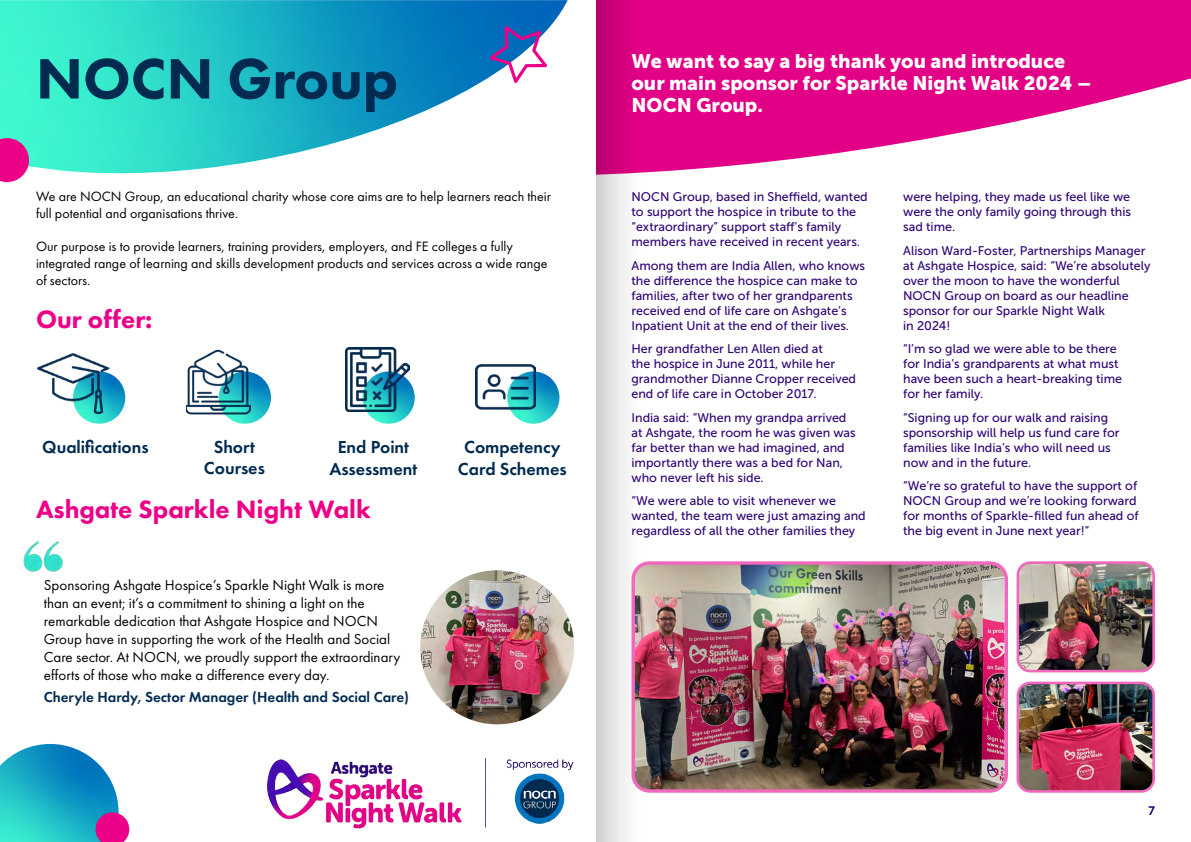
<style>
.page{position:relative;width:1191px;height:842px;background:#fff}
.page>*{position:absolute;margin:0;border:0;box-sizing:border-box;transform-origin:0 0}
.t1{font:800 59px "Futura PT";color:#002b51}
.t2{font:800 26px "Futura PT";color:#ed0087}
.t3{font:19.6px/21.9px "Museo Sans 900";color:#fff}
.t4{font:600 18px/21.6px "Futura PT";color:#002b51;text-align:center}
.t5{font:15px/18px "Futura PT";color:#000}
.t6{font:600 15px "Futura PT";color:#002b51}
.t7{font:14px/16.8px "Futura PT";color:#000}
.t8{font:12.5px/15px "Museo Sans 500";color:#2e0475}
.t9{font:12px "Museo Sans 500";color:#2e0475}
</style>
<div class="page">
<svg style="left:646px;top:0;width:545px;height:173px;fill:#e20087"></svg>
<svg style="left:596px;top:0;width:50px;height:842px"></svg>
<img style="left:633px;top:563px;width:371px;height:228px">
<div style="left:631px;top:561px;width:377px;height:232px;border:3px solid #f168bd;border-radius:16px"></div>
<img style="left:1020px;top:565px;width:131px;height:103px">
<div style="left:1016px;top:561px;width:139px;height:111px;border:3px solid #f168bd;border-radius:12px"></div>
<img style="left:1020px;top:686px;width:131px;height:103px">
<div style="left:1016px;top:682px;width:139px;height:111px;border:3px solid #f168bd;border-radius:12px"></div>
<img style="left:0;top:0;width:568px;height:174px">
<img style="left:267px;top:758px;width:307px;height:71px">
<svg style="left:0;top:138px;width:29px;height:44px"></svg>
<svg style="left:489px;top:26px;width:58px;height:57px"></svg>
<img style="left:73px;top:371px;width:52px;height:53px;border-radius:26px">
<img style="left:37px;top:353px;width:73px;height:66px">
<img style="left:362px;top:371px;width:53px;height:53px;border-radius:26px">
<img style="left:346px;top:347px;width:63px;height:64px">
<img style="left:219px;top:371px;width:52px;height:53px;border-radius:26px">
<img style="left:186px;top:349px;width:64px;height:65px">
<img style="left:507px;top:371px;width:52px;height:53px;border-radius:26px">
<img style="left:476px;top:364px;width:59px;height:48px">
<img style="left:0;top:744px;width:119px;height:98px">
<svg style="left:96px;top:812px;width:33px;height:30px"></svg>
<img style="left:23px;top:541px;width:40px;height:31px">
<img style="left:420px;top:570px;width:154px;height:154px;border-radius:77px">
<h1 class="t1" style="left:36px;top:42px;width:364px">NOCN Group</h1>
<p class="t7" style="left:36px;top:188px;width:516px">We are NOCN Group, an educational charity whose core aims are to help learners reach their full potential and organisations thrive.</p>
<p class="t7" style="left:36px;top:238px;width:513px">Our purpose is to provide learners, training providers, employers, and FE colleges a fully integrated range of learning and skills development products and services across a wide range of sectors.</p>
<h2 class="t2" style="left:36px;top:303px;width:118px">Our offer:</h2>
<h3 class="t4" style="left:42px;top:436px;width:108px">Qualifications</h3>
<h3 class="t4" style="left:204px;top:436px;width:62px">Short<br>Courses</h3>
<h3 class="t4" style="left:329px;top:436px;width:89px">End Point<br>Assessment</h3>
<h3 class="t4" style="left:458px;top:436px;width:110px">Competency<br>Card Schemes</h3>
<h2 class="t2" style="left:36px;top:493px;width:336px">Ashgate Sparkle Night Walk</h2>
<p class="t5" style="left:44px;top:576px;width:358px">Sponsoring Ashgate Hospice’s Sparkle Night Walk is more than an event; it’s a commitment to shining a light on the remarkable dedication that Ashgate Hospice and NOCN Group have in supporting the work of the Health and Social Care sector. At NOCN, we proudly support the extraordinary efforts of those who make a difference every day.</p>
<p class="t6" style="left:44px;top:687px;width:367px">Cheryle Hardy, Sector Manager (Health and Social Care)</p>
<h3 class="t3" style="left:631px;top:50px;width:461px">We want to say a big thank you and introduce our main sponsor for Sparkle Night Walk 2024 –</h3>
<h3 class="t3" style="left:631px;top:94px;width:133px">NOCN Group.</h3>
<p class="t8" style="left:631px;top:190px;width:238px">NOCN Group, based in Sheffield, wanted to support the hospice in tribute to the “extraordinary” support staff’s family members have received in recent years.</p>
<p class="t8" style="left:631px;top:258px;width:235px">Among them are India Allen, who knows the difference the hospice can make to families, after two of her grandparents received end of life care on Ashgate’s Inpatient Unit at the end of their lives.</p>
<p class="t8" style="left:631px;top:342px;width:226px">Her grandfather Len Allen died at<br>the hospice in June 2011, while her grandmother Dianne Cropper received end of life care in October 2017.</p>
<p class="t8" style="left:631px;top:410px;width:226px">India said: “When my grandpa arrived at Ashgate, the room he was given was far better than we had imagined, and importantly there was a bed for Nan, who never left his side.</p>
<p class="t8" style="left:631px;top:494px;width:236px">“We were able to visit whenever we wanted, the team were just amazing and regardless of all the other families they</p>
<p class="t8" style="left:903px;top:190px;width:229px;text-align:justify">were helping, they made us feel like we were the only family going through this sad time.</p>
<p class="t8" style="left:903px;top:243px;width:249px">Alison Ward-Foster, Partnerships Manager at Ashgate Hospice, said: “We’re absolutely over the moon to have the wonderful NOCN Group on board as our headline sponsor for our Sparkle Night Walk<br>in 2024!</p>
<p class="t8" style="left:903px;top:342px;width:220px">“I’m so glad we were able to be there for India’s grandparents at what must have been such a heart-breaking time for her family.</p>
<p class="t8" style="left:903px;top:410px;width:218px">“Signing up for our walk and raising sponsorship will help us fund care for families like India’s who will need us now and in the future.</p>
<p class="t8" style="left:903px;top:479px;width:237px">“We’re so grateful to have the support of NOCN Group and we’re looking forward for months of Sparkle-filled fun ahead of the big event in June next year!”</p>
<p class="t9" style="left:1148px;top:804px;width:8px">7</p>
</div>
